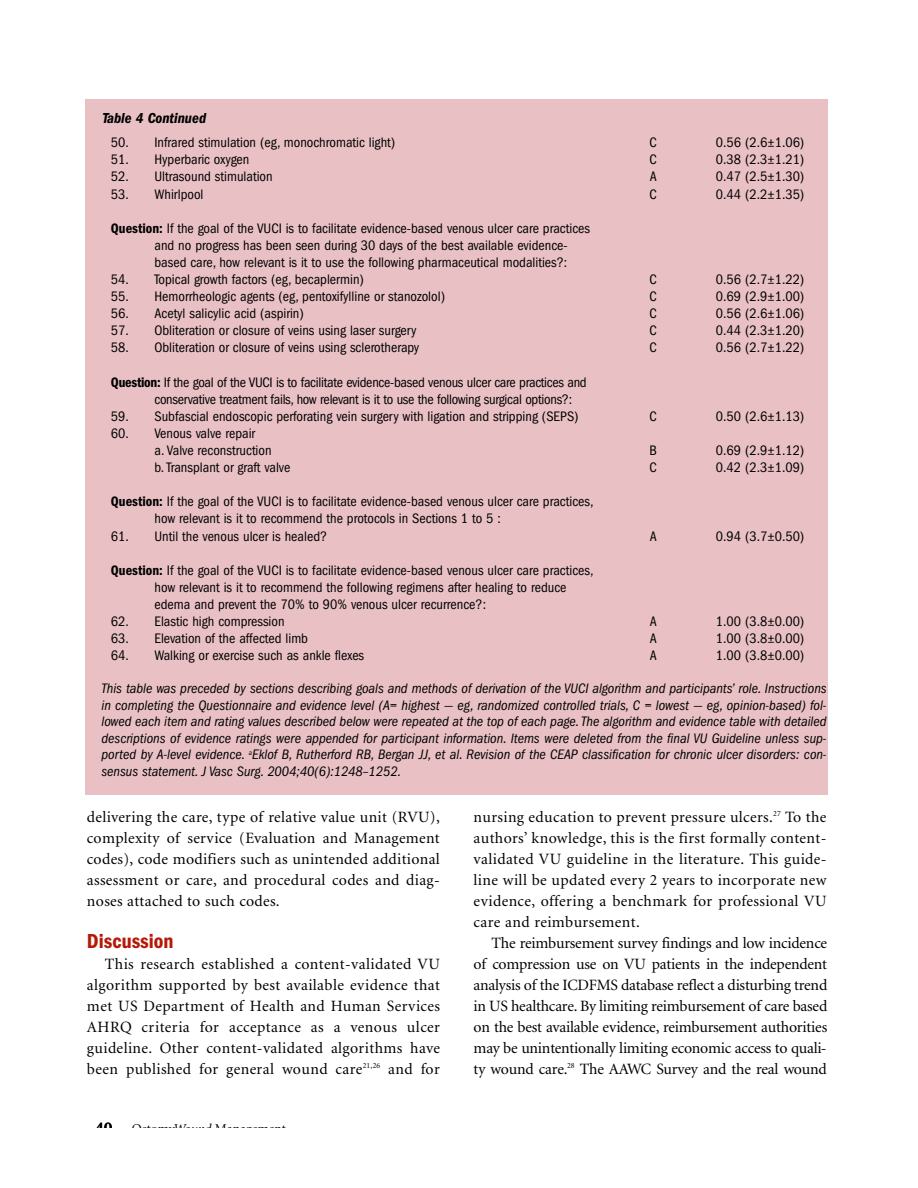
<style>
.page{position:relative;width:918px;height:1188px;background:#fff}
.page>*{position:absolute;margin:0;border:0;box-sizing:border-box;transform-origin:0 0}
.t1{font:600 condensed 21px "Franklin Gothic";color:#b61907}
.t2{font:15.75px/21px "Minion";letter-spacing:.02em;color:#000;text-align:justify}
.t3{font:italic 600 condensed 15px "Franklin Gothic";color:#000}
.t4{font:condensed 14.25px/17.1px "Franklin Gothic";color:#000}
.t5{font:italic condensed 14.25px/16.5px "Franklin Gothic";color:#000;text-align:justify}
.t6{font:condensed 14.25px/17.1px "Franklin Gothic";letter-spacing:-.02em;color:#000}
.t7{font:13.5px "Minion";color:#000}
.s1{font-weight:600}
.s2{font-weight:600;font-size:18px}
.s3{font-style:italic}
</style>
<div class="page">
<div style="left:85px;top:99px;width:743px;height:695px;background:#e9c1c4"></div>
<p class="t3" style="left:102px;top:113px;width:105px">Table 4 Continued</p>
<p class="t4" style="left:111px;top:135px;width:286px">50. Infrared stimulation (eg, monochromatic light)</p>
<p class="t4" style="left:111px;top:152px;width:140px">51. Hyperbaric oxygen</p>
<p class="t4" style="left:111px;top:169px;width:163px">52. Ultrasound stimulation</p>
<p class="t4" style="left:111px;top:186px;width:94px">53. Whirlpool</p>
<p class="t4" style="left:154px;top:221px;width:437px;text-indent:-44px"><span class="s1">Question:</span> If the goal of the VUCI is to facilitate evidence-based venous ulcer care practices and no progress has been seen during 30 days of the best available evidence&shy;based care, how relevant is it to use the following pharmaceutical modalities?:</p>
<p class="t4" style="left:111px;top:272px;width:255px">54. Topical growth factors (eg, becaplermin)</p>
<p class="t4" style="left:111px;top:289px;width:336px">55. Hemorrheologic agents (eg, pentoxifylline or stanozolol)</p>
<p class="t4" style="left:111px;top:306px;width:194px">56. Acetyl salicylic acid (aspirin)</p>
<p class="t4" style="left:111px;top:323px;width:307px">57. Obliteration or closure of veins using laser surgery</p>
<p class="t4" style="left:111px;top:340px;width:310px">58. Obliteration or closure of veins using sclerotherapy</p>
<p class="t6" style="left:154px;top:375px;width:434px;text-indent:-44px"><span class="s1">Question:</span> If the goal of the VUCI is to facilitate evidence-based venous ulcer care practices and conservative treatment fails, how relevant is it to use the following surgical options?:</p>
<p class="t4" style="left:111px;top:409px;width:469px">59. Subfascial endoscopic perforating vein surgery with ligation and stripping (SEPS)</p>
<p class="t4" style="left:154px;top:426px;width:137px;text-indent:-44px">60. Venous valve repair<br>a. Valve reconstruction<br>b. Transplant or graft valve</p>
<p class="t4" style="left:154px;top:494px;width:440px;text-indent:-44px"><span class="s1">Question:</span> If the goal of the VUCI is to facilitate evidence-based venous ulcer care practices, how relevant is it to recommend the protocols in Sections 1 to 5 :</p>
<p class="t4" style="left:111px;top:528px;width:218px">61. Until the venous ulcer is healed?</p>
<p class="t4" style="left:154px;top:563px;width:440px;text-indent:-44px"><span class="s1">Question:</span> If the goal of the VUCI is to facilitate evidence-based venous ulcer care practices, how relevant is it to recommend the following regimens after healing to reduce edema and prevent the 70% to 90% venous ulcer recurrence?:</p>
<p class="t4" style="left:111px;top:614px;width:175px">62. Elastic high compression</p>
<p class="t4" style="left:111px;top:631px;width:199px">63. Elevation of the affected limb</p>
<p class="t4" style="left:111px;top:648px;width:255px">64. Walking or exercise such as ankle flexes</p>
<p class="t4" style="left:650px;top:135px;width:9px;text-align:justify">C C A C</p>
<p class="t4" style="left:716px;top:135px;width:90px;text-align:justify">0.56 (2.6±1.06)<br>0.38 (2.3±1.21)<br>0.47 (2.5±1.30)<br>0.44 (2.2±1.35)</p>
<p class="t4" style="left:650px;top:272px;width:9px;text-align:justify">C C C C C</p>
<p class="t4" style="left:716px;top:272px;width:90px;text-align:justify">0.56 (2.7±1.22)<br>0.69 (2.9±1.00)<br>0.56 (2.6±1.06)<br>0.44 (2.3±1.20)<br>0.56 (2.7±1.22)</p>
<p class="t4" style="left:650px;top:409px;width:9px">C</p>
<p class="t4" style="left:650px;top:443px;width:9px">B<br>C</p>
<p class="t4" style="left:716px;top:409px;width:90px">0.50 (2.6±1.13)</p>
<p class="t4" style="left:716px;top:443px;width:90px">0.69 (2.9±1.12)<br>0.42 (2.3±1.09)</p>
<p class="t4" style="left:716px;top:528px;width:90px">0.94 (3.7±0.50)</p>
<p class="t4" style="left:650px;top:528px;width:9px">A</p>
<p class="t4" style="left:716px;top:614px;width:90px;text-align:justify">1.00 (3.8±0.00)<br>1.00 (3.8±0.00)<br>1.00 (3.8±0.00)</p>
<p class="t5" style="left:101px;top:681px;width:727px">This table was preceded by sections describing goals and methods of derivation of the VUCI algorithm and participants’ role. Instructions in completing the Questionnaire and evidence level (A= highest — eg, randomized controlled trials, C = lowest — eg, opinion-based) fol&shy;lowed each item and rating values described below were repeated at the top of each page. The algorithm and evidence table with detailed descriptions of evidence ratings were appended for participant information. Items were deleted from the final VU Guideline unless sup&shy;ported by A-level evidence. <sup>a</sup>Eklof B, Rutherford RB, Bergan JJ, et al. Revision of the CEAP classification for chronic ulcer disorders: con&shy;sensus statement. J Vasc Surg. 2004;40(6):1248–1252.</p>
<p class="t4" style="left:650px;top:614px;width:9px;text-align:justify">A A A</p>
<p class="t2" style="left:87px;top:808px;width:354px">delivering the care, type of relative value unit (RVU), complexity of service (Evaluation and Management codes), code modifiers such as unintended additional assessment or care, and procedural codes and diag&shy;noses attached to such codes.</p>
<h1 class="t1" style="left:87px;top:934px;width:88px">Discussion</h1>
<p class="t2" style="left:87px;top:955px;width:355px;text-indent:18px">This research established a content-validated VU algorithm supported by best available evidence that met US Department of Health and Human Services AHRQ criteria for acceptance as a venous ulcer guideline. Other content-validated algorithms have been published for general wound care<sup>21,26</sup> and for</p>
<p class="t7" style="left:95px;top:1124px;width:192px"><span class="s2">40</span> Ostomy<span class="s3">Wound</span> Management</p>
<p class="t2" style="left:474px;top:808px;width:355px">nursing education to prevent pressure ulcers.<sup>27</sup> To the authors’ knowledge, this is the first formally content&shy;validated VU guideline in the literature. This guide&shy;line will be updated every 2 years to incorporate new evidence, offering a benchmark for professional VU care and reimbursement.</p>
<p class="t2" style="left:474px;top:934px;width:355px;text-indent:18px">The reimbursement survey findings and low incidence of compression use on VU patients in the independent analysis of the ICDFMS database reflect a disturbing trend in US healthcare. By limiting reimbursement of care based on the best available evidence, reimbursement authorities may be unintentionally limiting economic access to quali&shy;ty wound care.<sup>28</sup> The AAWC Survey and the real wound</p>
</div>
